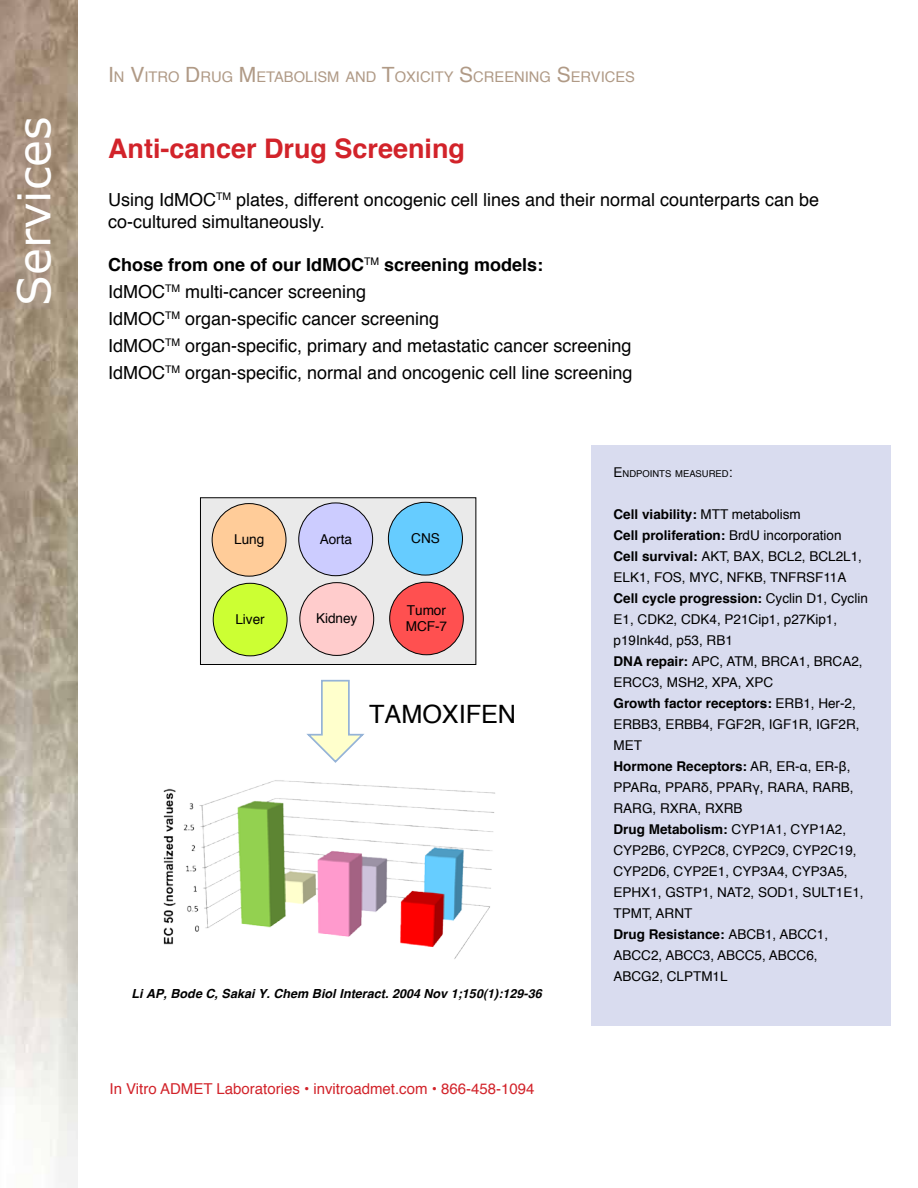
<style>
.page{position:relative;width:918px;height:1188px;background:#fff}
.page>*{position:absolute;margin:0;border:0;box-sizing:border-box;transform-origin:0 0}
.t1{font:45px "Verdana";color:#fff}
.t2{font:700 27px "Helvetica";color:#d2232a}
.t3{font:25.2px "Helvetica";color:#000}
.t4{font:18px/27px "Helvetica";color:#000}
.t5{font:15px "Helvetica";color:#d2232a}
.t6{font:14.7px "Helvetica";color:#b09a86}
.t7{font:13.65px/16.2px "Helvetica";letter-spacing:-.005em;color:#000}
.t8{font:13.5px/21px "Helvetica";color:#000}
.t9{font:italic 700 12.6px "Helvetica";letter-spacing:.005em;color:#000}
.t10{font:9.45px "Helvetica";color:#000}
.s1{font-size:21px}
.s2{font-weight:700}
.s3{font-size:13.5px}
</style>
<div class="page">
<img style="left:0;top:0;width:78px;height:1188px">
<div style="left:591px;top:446px;width:300px;height:580px;background:#d9dcef"></div>
<img style="left:163px;top:497px;width:332px;height:462px">
<h1 class="t1" style="left:5px;top:306px;width:191px;rotate:-90deg">Services</h1>
<p class="t6" style="left:108px;top:66px;width:215px"><span class="s1">I</span>N <span class="s1">V</span>ITRO <span class="s1">D</span>RUG <span class="s1">M</span>ETABOLISM</p>
<p class="t6" style="left:345px;top:66px;width:290px">AND <span class="s1">T</span>OXICITY <span class="s1">S</span>CREENI NG <span class="s1">S</span>ERVICES</p>
<h2 class="t2" style="left:108px;top:127px;width:359px">Anti-cancer Drug Screening</h2>
<h3 class="t4" style="left:108px;top:190px;width:713px;line-height:21.6px">Using IdMOC<sup>TM</sup> plates, different oncogenic cell lines and their normal counterparts can be co-cultured simultaneously.</h3>
<p class="t4" style="left:108px;top:252px;width:526px"><span class="s2">Chose from one of our IdMOC</span><sup>TM</sup> <span class="s2">screening models:<br></span>IdMOC<sup>TM</sup> multi-cancer screening<br>IdMOC<sup>TM</sup> organ-specific cancer screening<br>IdMOC<sup>TM</sup> organ-specific, primary and metastatic cancer screening IdMOC<sup>TM</sup> organ-specific, normal and oncogenic cell line screening</p>
<p class="t7" style="left:234px;top:532px;width:32px">Lung</p>
<p class="t7" style="left:235px;top:611px;width:31px">Liver</p>
<p class="t7" style="left:320px;top:531px;width:34px">Aorta</p>
<p class="t7" style="left:316px;top:611px;width:43px">Kidney</p>
<p class="t7" style="left:411px;top:531px;width:30px">CNS</p>
<p class="t7" style="left:406px;top:602px;width:43px">Tumor<br>MCF-7</p>
<h3 class="t3" style="left:369px;top:695px;width:149px">TAMOXIFEN</h3>
<p class="t9" style="left:131px;top:983px;width:412px">Li AP, Bode C, Sakai Y. Chem Biol Interact. 2004 Nov 1;150(1):129-36</p>
<p class="t5" style="left:110px;top:1077px;width:427px">In Vitro ADMET Laboratories • invitroadmet.com • 866-458-1094</p>
<p class="t10" style="left:614px;top:466px;width:120px"><span class="s3">E</span>NDPOINTS MEASURED<span class="s3">:</span></p>
<p class="t8" style="left:614px;top:504px;width:256px"><span class="s2">Cell viability:</span> MTT metabolism<br><span class="s2">Cell proliferation:</span> BrdU incorporation<br><span class="s2">Cell survival:</span> AKT, BAX, BCL2, BCL2L1,<br>ELK1, FOS, MYC, NFKB, TNFRSF11A<br><span class="s2">Cell cycle progression:</span> Cyclin D1, Cyclin<br>E1, CDK2, CDK4, P21Cip1, p27Kip1, p19Ink4d, p53, RB1<br><span class="s2">DNA repair:</span> APC, ATM, BRCA1, BRCA2,<br>ERCC3, MSH2, XPA, XPC<br><span class="s2">Growth factor receptors:</span> ERB1, Her-2,<br>ERBB3, ERBB4, FGF2R, IGF1R, IGF2R,<br>MET<br><span class="s2">Hormone Receptors:</span> AR, ER-α, ER-β,<br>PPARα, PPARδ, PPARγ, RARA, RARB,<br>RARG, RXRA, RXRB<br><span class="s2">Drug Metabolism:</span> CYP1A1, CYP1A2,<br>CYP2B6, CYP2C8, CYP2C9, CYP2C19,<br>CYP2D6, CYP2E1, CYP3A4, CYP3A5,<br>EPHX1, GSTP1, NAT2, SOD1, SULT1E1,<br>TPMT, ARNT<br><span class="s2">Drug Resistance:</span> ABCB1, ABCC1,<br>ABCC2, ABCC3, ABCC5, ABCC6,<br>ABCG2, CLPTM1L</p>
</div>
